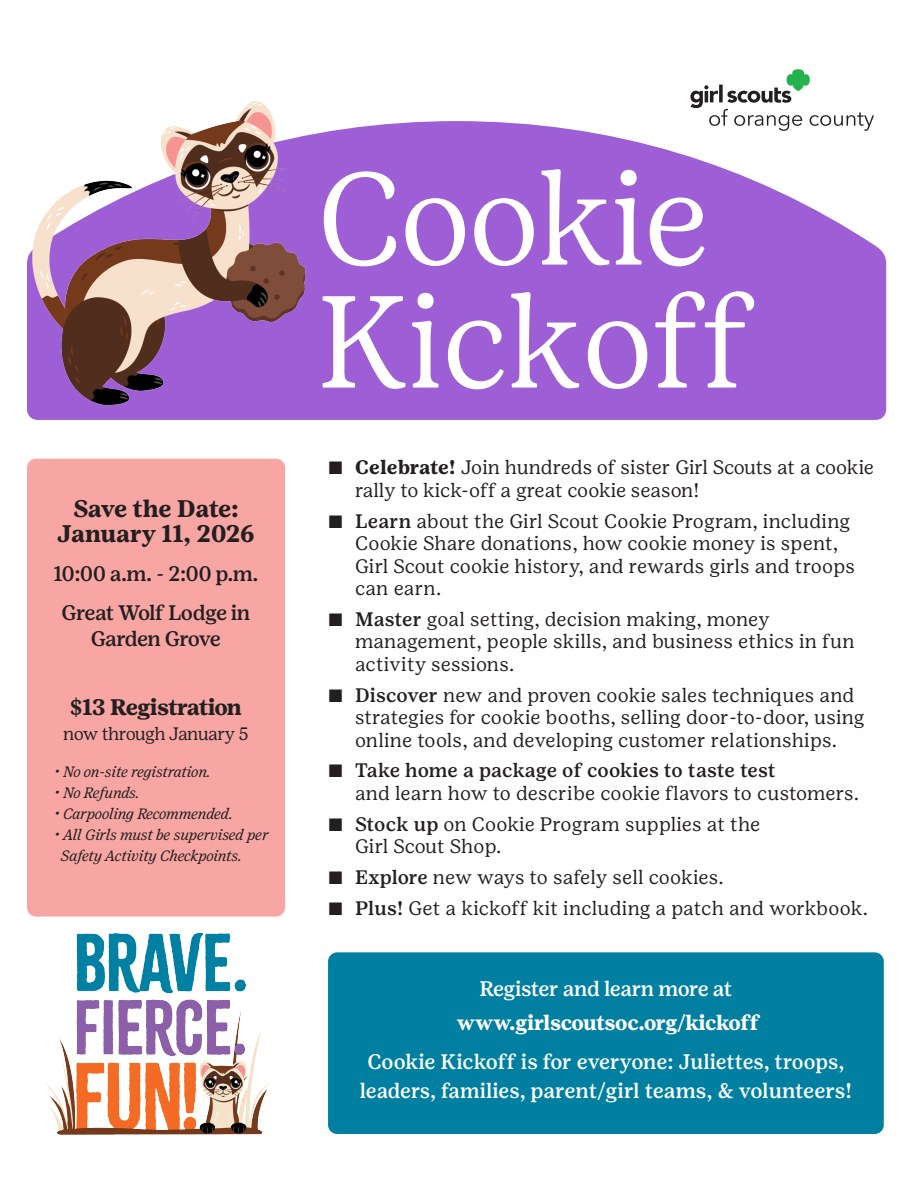
<style>
.page{position:relative;width:918px;height:1188px;background:#fff}
.page>*{position:absolute;margin:0;border:0;box-sizing:border-box;transform-origin:0 0}
.t1{font:300 130.5px/123px "Girl Scout Display";letter-spacing:.01em;color:#fff}
.t2{font:700 24px/25.5px "Girl Scout Text";letter-spacing:-.03em;color:#231f20;text-align:center}
.t3{font:700 22.5px "Girl Scout Text";letter-spacing:-.05em;color:#231f20}
.t4{font:500 21px/28.5px "Girl Scout Text";color:#fff;text-align:center}
.t5{font:700 21px/34.5px "Girl Scout Text";letter-spacing:-.02em;color:#fff;text-align:center}
.t6{font:500 21px/25.5px "Girl Scout Text";letter-spacing:-.045em;color:#231f20;text-align:center}
.t7{font:19.5px/22.5px "Girl Scout Text";color:#231f20}
.t8{font:18px "Girl Scout Text";letter-spacing:-.04em;color:#231f20}
.t9{font:italic 15px/21px "Girl Scout Text";letter-spacing:-.015em;color:#231f20}
.s1{font-weight:700}
.s2{font-weight:500}
</style>
<div class="page">
<svg style="left:33px;top:121px;width:853px;height:299px;background:#a76fda"></svg>
<div style="left:328px;top:952px;width:556px;height:182px;background:#007fa1;border-radius:9px"></div>
<div style="left:27px;top:459px;width:258px;height:458px;background:#f7a6a3;border-radius:9px"></div>
<svg style="left:690px;top:69px;width:184px;height:62px"></svg>
<img style="left:27px;top:101px;width:292px;height:318px">
<img style="left:27px;top:909px;width:311px;height:226px">
<p class="t2" style="left:57px;top:496px;width:200px">Save the Date:<br>January 11, 2026</p>
<p class="t6" style="left:53px;top:561px;width:207px">10:00 a.m. - 2:00 p.m.</p>
<p class="t6" style="left:61px;top:600px;width:191px">Great Wolf Lodge in<br>Garden Grove</p>
<p class="t3" style="left:70px;top:694px;width:174px">$13 Registration</p>
<p class="t8" style="left:63px;top:724px;width:187px">now through January 5</p>
<p class="t9" style="left:54px;top:761px;width:158px">• No on-site registration.</p>
<p class="t9" style="left:54px;top:782px;width:87px">• No Refunds.</p>
<p class="t9" style="left:54px;top:803px;width:181px">• Carpooling Recommended.</p>
<p class="t9" style="left:61px;top:824px;width:209px;text-indent:-7px">• All Girls must be supervised per<br>Safety Activity Checkpoints.</p>
<p class="t1" style="left:319px;top:158px;width:434px">Cookie<br>Kickoff</p>
<p class="t7" style="left:355px;top:456px;width:520px;text-indent:-27px"><span class="s1">■ Celebrate!</span> Join hundreds of sister Girl Scouts at a cookie rally to kick-off a great cookie season!</p>
<p class="t7" style="left:355px;top:510px;width:502px;text-indent:-27px"><span class="s1">■</span> <span class="s2">Learn</span> about the Girl Scout Cookie Program, including Cookie Share donations, how cookie money is spent, Girl Scout cookie history, and rewards girls and troops can earn.</p>
<p class="t7" style="left:355px;top:608px;width:501px;text-indent:-27px"><span class="s1">■</span> <span class="s2">Master</span> goal setting, decision making, money management, people skills, and business ethics in fun activity sessions.</p>
<p class="t7" style="left:355px;top:684px;width:511px;text-indent:-27px"><span class="s1">■</span> <span class="s2">Discover</span> new and proven cookie sales techniques and strategies for cookie booths, selling door-to-door, using online tools, and developing customer relationships.</p>
<p class="t7" style="left:355px;top:759px;width:506px;text-indent:-27px"><span class="s1">■</span> <span class="s2">Take home a package of cookies to taste test<br></span>and learn how to describe cookie flavors to customers.</p>
<p class="t7" style="left:355px;top:813px;width:407px;text-indent:-27px"><span class="s1">■</span> <span class="s2">Stock up</span> on Cookie Program supplies at the<br>Girl Scout Shop.</p>
<p class="t7" style="left:328px;top:866px;width:397px"><span class="s1">■</span> <span class="s2">Explore</span> new ways to safely sell cookies.</p>
<p class="t7" style="left:328px;top:897px;width:542px"><span class="s1">■</span> <span class="s2">Plus!</span> Get a kickoff kit including a patch and workbook.</p>
<p class="t5" style="left:457px;top:971px;width:304px"><span class="s2">Register and learn more at </span>www.girlscoutsoc.org/kickoff</p>
<p class="t4" style="left:360px;top:1048px;width:494px">Cookie Kickoff is for everyone: Juliettes, troops, leaders, families, parent/girl teams, &amp; volunteers!</p>
</div>
